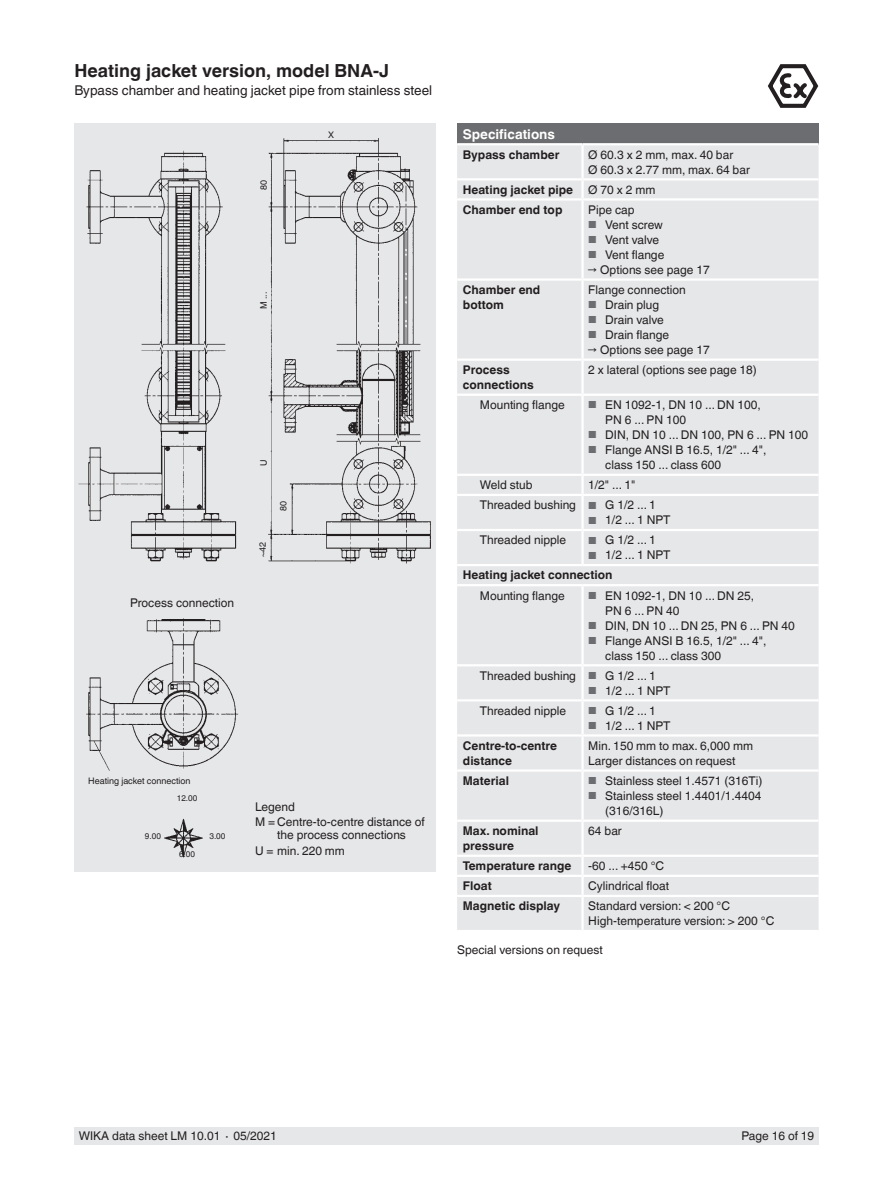
<style>
.page{position:relative;width:893px;height:1188px;background:#fff}
.page>*{position:absolute;margin:0;border:0;box-sizing:border-box;transform-origin:0 0}
.t1{font:700 18px "Helvetica World";color:#231f20}
.t2{font:13.5px "Helvetica World";color:#231f20}
.t3{font:700 13.5px "Helvetica World";color:#fff}
.t4{font:12px/15px "Helvetica World";color:#231f20}
.t5{font:700 12px/15px "Helvetica World";color:#231f20}
.t6{font:9px "Helvetica World";color:#231f20}
.t7{font:8.25px "Helvetica World";color:#231f20}
.s1{font-size:10.2px;color:#6c6d70}
.s2{font-weight:400;font-size:10.2px;color:#6c6d70}
.s3{font-weight:400}
</style>
<div class="page">
<div style="left:74px;top:1128px;width:745px;height:17px;background:#e6e7e9"></div>
<div style="left:74px;top:123px;width:362px;height:749px;background:#e6e7e9"></div>
<img style="left:78px;top:138px;width:353px;height:720px">
<svg style="left:768px;top:64px;width:51px;height:44px"></svg>
<div style="left:457px;top:123px;width:362px;height:21px;background:#6c6d70"></div>
<div style="left:457px;top:145px;width:362px;height:785px;background:#e6e7e9"></div>
<div style="left:457px;top:361px;width:362px;height:373px;background:#e6e7e9"></div>
<hr style="left:457px;top:278px;width:126px;height:3px;background:#fff">
<hr style="left:457px;top:359px;width:126px;height:2px;background:#fff">
<hr style="left:457px;top:394px;width:126px;height:2px;background:#fff">
<hr style="left:457px;top:474px;width:126px;height:2px;background:#fff">
<hr style="left:457px;top:494px;width:126px;height:2px;background:#fff">
<hr style="left:457px;top:529px;width:126px;height:2px;background:#fff">
<hr style="left:457px;top:664px;width:126px;height:2px;background:#fff">
<hr style="left:457px;top:699px;width:126px;height:3px;background:#fff">
<hr style="left:457px;top:734px;width:126px;height:3px;background:#fff">
<hr style="left:457px;top:769px;width:126px;height:3px;background:#fff">
<hr style="left:581px;top:281px;width:3px;height:78px;background:#fff">
<hr style="left:581px;top:361px;width:3px;height:33px;background:#fff">
<hr style="left:581px;top:396px;width:3px;height:78px;background:#fff">
<hr style="left:581px;top:476px;width:3px;height:18px;background:#fff">
<hr style="left:581px;top:496px;width:3px;height:33px;background:#fff">
<hr style="left:581px;top:531px;width:3px;height:33px;background:#fff">
<hr style="left:581px;top:586px;width:3px;height:78px;background:#fff">
<hr style="left:581px;top:666px;width:3px;height:33px;background:#fff">
<hr style="left:581px;top:702px;width:3px;height:32px;background:#fff">
<hr style="left:581px;top:737px;width:3px;height:32px;background:#fff">
<hr style="left:581px;top:145px;width:3px;height:33px;background:#fff">
<hr style="left:581px;top:180px;width:3px;height:18px;background:#fff">
<hr style="left:581px;top:201px;width:3px;height:77px;background:#fff">
<hr style="left:583px;top:198px;width:236px;height:3px;background:#fff">
<hr style="left:583px;top:278px;width:236px;height:3px;background:#fff">
<hr style="left:583px;top:359px;width:236px;height:2px;background:#fff">
<hr style="left:583px;top:394px;width:236px;height:2px;background:#fff">
<hr style="left:583px;top:474px;width:236px;height:2px;background:#fff">
<hr style="left:583px;top:494px;width:236px;height:2px;background:#fff">
<hr style="left:583px;top:529px;width:236px;height:2px;background:#fff">
<hr style="left:583px;top:664px;width:236px;height:2px;background:#fff">
<hr style="left:583px;top:699px;width:236px;height:3px;background:#fff">
<hr style="left:583px;top:734px;width:236px;height:3px;background:#fff">
<hr style="left:583px;top:769px;width:236px;height:3px;background:#fff">
<hr style="left:457px;top:198px;width:126px;height:3px;background:#fff">
<hr style="left:581px;top:772px;width:3px;height:48px;background:#fff">
<hr style="left:457px;top:820px;width:126px;height:2px;background:#fff">
<hr style="left:583px;top:820px;width:236px;height:2px;background:#fff">
<hr style="left:581px;top:822px;width:3px;height:33px;background:#fff">
<hr style="left:457px;top:855px;width:126px;height:2px;background:#fff">
<hr style="left:583px;top:855px;width:236px;height:2px;background:#fff">
<hr style="left:581px;top:857px;width:3px;height:18px;background:#fff">
<hr style="left:457px;top:875px;width:126px;height:2px;background:#fff">
<hr style="left:583px;top:875px;width:236px;height:2px;background:#fff">
<hr style="left:581px;top:877px;width:3px;height:18px;background:#fff">
<hr style="left:457px;top:895px;width:126px;height:2px;background:#fff">
<hr style="left:583px;top:895px;width:236px;height:2px;background:#fff">
<hr style="left:581px;top:897px;width:3px;height:33px;background:#fff">
<hr style="left:457px;top:143px;width:126px;height:2px;background:#fff">
<hr style="left:583px;top:143px;width:236px;height:2px;background:#fff">
<hr style="left:457px;top:178px;width:126px;height:2px;background:#fff">
<hr style="left:583px;top:178px;width:236px;height:2px;background:#fff">
<hr style="left:457px;top:564px;width:126px;height:2px;background:#fff">
<hr style="left:583px;top:564px;width:236px;height:2px;background:#fff">
<hr style="left:457px;top:584px;width:126px;height:2px;background:#fff">
<hr style="left:583px;top:584px;width:236px;height:2px;background:#fff">
<h1 class="t1" style="left:74px;top:60px;width:316px">Heating jacket version, model BNA-J</h1>
<p class="t2" style="left:74px;top:82px;width:359px">Bypass chamber and heating jacket pipe from stainless steel</p>
<p class="t6" style="left:259px;top:190px;width:12px;rotate:-90deg">80</p>
<p class="t6" style="left:259px;top:309px;width:19px;rotate:-90deg">M ...</p>
<p class="t6" style="left:328px;top:129px;width:7px">X</p>
<p class="t4" style="left:130px;top:596px;width:106px">Process connection</p>
<p class="t6" style="left:259px;top:466px;width:8px;rotate:-90deg">U</p>
<p class="t6" style="left:257px;top:557px;width:17px;rotate:-90deg">~42</p>
<p class="t6" style="left:278px;top:511px;width:12px;rotate:-90deg">80</p>
<p class="t6" style="left:88px;top:776px;width:104px">Heating jacket connection</p>
<p class="t7" style="left:177px;top:793px;width:22px">12.00</p>
<p class="t7" style="left:145px;top:831px;width:18px">9.00</p>
<p class="t7" style="left:209px;top:831px;width:18px">3.00</p>
<p class="t7" style="left:179px;top:849px;width:18px">6.00</p>
<p class="t4" style="left:255px;top:799px;width:171px;line-height:15.5px">Legend<br>M = Centre-to-centre distance of</p>
<p class="t4" style="left:255px;top:828px;width:152px;line-height:15.5px;text-indent:22px">the process connections<br>U = min. 220 mm</p>
<p class="t3" style="left:463px;top:126px;width:94px">Specifications</p>
<p class="t5" style="left:463px;top:147px;width:98px">Bypass chamber</p>
<p class="t4" style="left:588px;top:147px;width:163px">Ø 60.3 x 2 mm, max. 40 bar<br>Ø 60.3 x 2.77 mm, max. 64 bar</p>
<p class="t5" style="left:463px;top:182px;width:112px">Heating jacket pipe</p>
<p class="t4" style="left:588px;top:182px;width:68px">Ø 70 x 2 mm</p>
<p class="t5" style="left:463px;top:202px;width:101px">Chamber end top</p>
<p class="t4" style="left:588px;top:202px;width:48px">Pipe cap</p>
<p class="t4" style="left:588px;top:217px;width:76px"><span class="s1">■</span> Vent screw</p>
<p class="t4" style="left:588px;top:232px;width:72px"><span class="s1">■</span> Vent valve</p>
<p class="t4" style="left:588px;top:247px;width:77px"><span class="s1">■</span> Vent flange</p>
<p class="t4" style="left:588px;top:262px;width:123px">→ Options see page 17</p>
<p class="t5" style="left:463px;top:282px;width:79px">Chamber end bottom</p>
<p class="t4" style="left:588px;top:282px;width:99px">Flange connection</p>
<p class="t4" style="left:588px;top:297px;width:72px"><span class="s1">■</span> Drain plug</p>
<p class="t4" style="left:588px;top:312px;width:77px"><span class="s1">■</span> Drain valve</p>
<p class="t4" style="left:588px;top:327px;width:82px"><span class="s1">■</span> Drain flange</p>
<p class="t4" style="left:588px;top:342px;width:123px">→ Options see page 17</p>
<p class="t5" style="left:463px;top:362px;width:72px">Process connections</p>
<p class="t4" style="left:588px;top:362px;width:170px">2 x lateral (options see page 18)</p>
<p class="t4" style="left:480px;top:397px;width:86px">Mounting flange</p>
<p class="t4" style="left:605px;top:397px;width:157px;text-indent:-17px"><span class="s1">■</span> EN 1092-1, DN 10 ... DN 100,<br>PN 6 ... PN 100</p>
<p class="t4" style="left:588px;top:427px;width:221px"><span class="s1">■</span> DIN, DN 10 ... DN 100, PN 6 ... PN 100</p>
<p class="t4" style="left:605px;top:442px;width:163px;text-indent:-17px"><span class="s1">■</span> Flange ANSI B 16.5, 1/2" ... 4", class 150 ... class 600</p>
<p class="t4" style="left:480px;top:478px;width:54px">Weld stub</p>
<p class="t4" style="left:480px;top:475px;width:178px;line-height:20.1px;text-indent:108px">1/2" ... 1"<br>Threaded bushing <span class="s1">■</span> G 1/2 ... 1</p>
<p class="t4" style="left:588px;top:513px;width:84px"><span class="s1">■</span> 1/2 ... 1 NPT</p>
<p class="t4" style="left:480px;top:533px;width:88px">Threaded nipple</p>
<p class="t4" style="left:588px;top:533px;width:69px"><span class="s1">■</span> G 1/2 ... 1</p>
<p class="t5" style="left:463px;top:545px;width:209px;line-height:20.1px;text-indent:125px"><span class="s2">■</span> <span class="s3">1/2 ... 1 NPT<br></span>Heating jacket connection</p>
<p class="t4" style="left:480px;top:588px;width:86px">Mounting flange</p>
<p class="t4" style="left:605px;top:588px;width:150px;text-indent:-17px"><span class="s1">■</span> EN 1092-1, DN 10 ... DN 25,<br>PN 6 ... PN 40</p>
<p class="t4" style="left:588px;top:618px;width:208px"><span class="s1">■</span> DIN, DN 10 ... DN 25, PN 6 ... PN 40</p>
<p class="t4" style="left:605px;top:633px;width:163px;text-indent:-17px"><span class="s1">■</span> Flange ANSI B 16.5, 1/2" ... 4", class 150 ... class 300</p>
<p class="t4" style="left:480px;top:668px;width:178px">Threaded bushing <span class="s1">■</span> G 1/2 ... 1</p>
<p class="t4" style="left:588px;top:683px;width:84px"><span class="s1">■</span> 1/2 ... 1 NPT</p>
<p class="t4" style="left:480px;top:703px;width:88px">Threaded nipple</p>
<p class="t4" style="left:588px;top:703px;width:69px"><span class="s1">■</span> G 1/2 ... 1</p>
<p class="t4" style="left:588px;top:718px;width:84px"><span class="s1">■</span> 1/2 ... 1 NPT</p>
<p class="t5" style="left:463px;top:738px;width:96px">Centre-to-centre distance</p>
<p class="t4" style="left:588px;top:738px;width:166px">Min. 150 mm to max. 6,000 mm<br>Larger distances on request</p>
<p class="t5" style="left:463px;top:773px;width:48px">Material</p>
<p class="t4" style="left:588px;top:773px;width:176px"><span class="s1">■</span> Stainless steel 1.4571 (316Ti)</p>
<p class="t4" style="left:605px;top:788px;width:158px;text-indent:-17px"><span class="s1">■</span> Stainless steel 1.4401/1.4404 (316/316L)</p>
<p class="t5" style="left:463px;top:823px;width:77px">Max. nominal pressure</p>
<p class="t4" style="left:588px;top:823px;width:35px">64 bar</p>
<p class="t5" style="left:463px;top:858px;width:110px">Temperature range</p>
<p class="t4" style="left:588px;top:858px;width:77px">-60 ... +450 °C</p>
<p class="t5" style="left:463px;top:879px;width:30px">Float</p>
<p class="t4" style="left:588px;top:879px;width:82px">Cylindrical float</p>
<p class="t5" style="left:463px;top:899px;width:99px">Magnetic display</p>
<p class="t4" style="left:588px;top:899px;width:188px">Standard version: &lt; 200 °C<br>High-temperature version: &gt; 200 °C</p>
<p class="t4" style="left:457px;top:942px;width:147px">Special versions on request</p>
<p class="t4" style="left:79px;top:1129px;width:200px">WIKA data sheet LM 10.01 ∙ 05/2021</p>
<p class="t4" style="left:742px;top:1129px;width:74px">Page 16 of 19</p>
</div>
